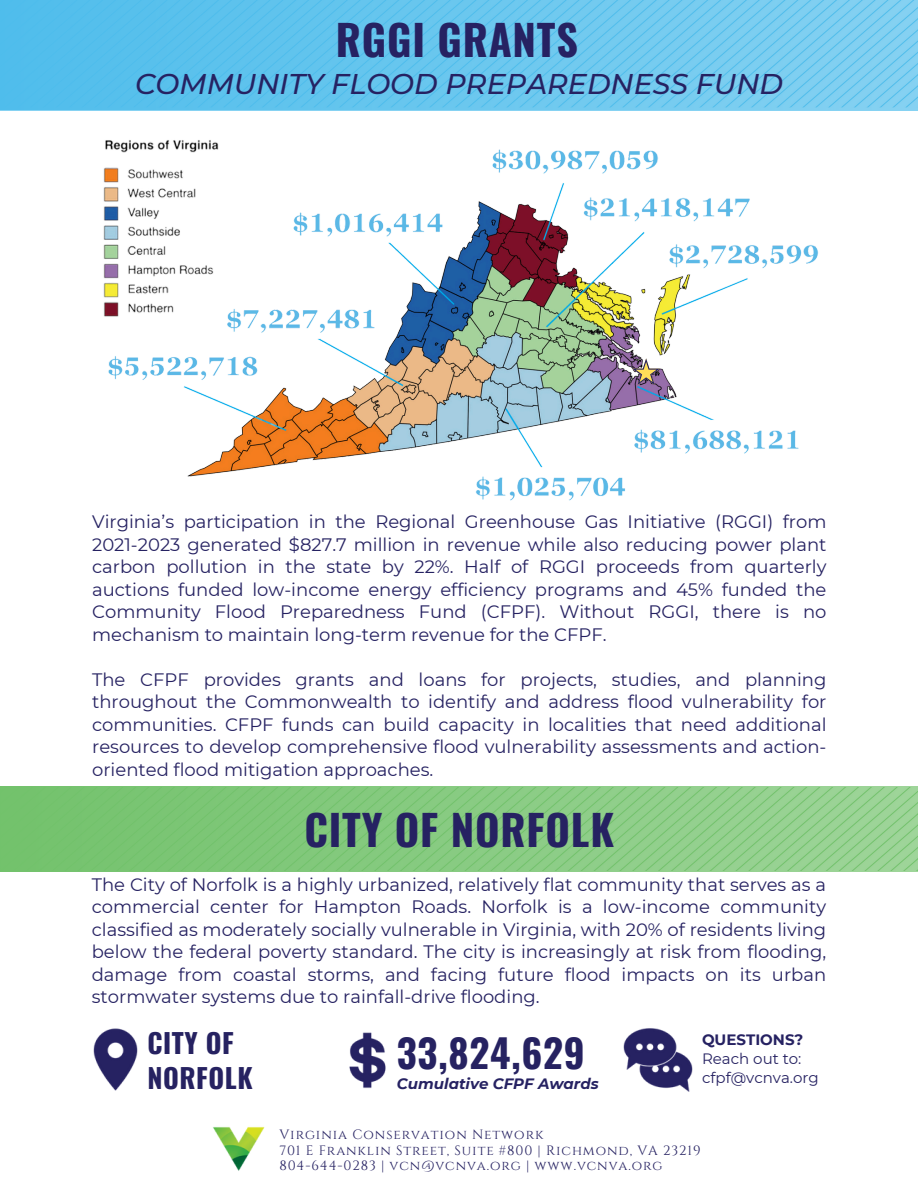
<style>
.page{position:relative;width:918px;height:1188px;background:#fff}
.page>*{position:absolute;margin:0;border:0;box-sizing:border-box;transform-origin:0 0}
.t1{font:700 42px "Oswald";letter-spacing:.02em;color:#262262}
.t2{font:700 39px "Oswald";letter-spacing:.02em;color:#262261}
.t3{font:italic 500 28.5px "Montserrat";color:#262262}
.t4{font:700 27px/34.8px "Oswald";letter-spacing:.02em;color:#262261}
.t5{font:18px/22.5px "Montserrat";color:#262262;text-align:justify}
.t6{font:15px "Montserrat";color:#262262}
.t7{font:italic 700 15px "Montserrat";color:#262262}
.t8{font:700 15px "Montserrat";color:#262262}
.t9{font:13.5px "Cinzel";letter-spacing:.065em;color:#262262}
</style>
<div class="page">
<svg style="left:0;top:0;width:918px;height:111px"></svg>
<img style="left:108px;top:149px;width:711px;height:352px">
<div style="left:188px;top:189px;width:78px;height:109px;background:#fff"></div>
<img style="left:103px;top:140px;width:125px;height:189px">
<svg style="left:632px;top:358px;width:28px;height:27px"></svg>
<img style="left:93px;top:1028px;width:45px;height:63px">
<img style="left:623px;top:1028px;width:70px;height:64px">
<img style="left:349px;top:1032px;width:37px;height:57px">
<svg style="left:0;top:786px;width:918px;height:85px"></svg>
<img style="left:213px;top:1127px;width:52px;height:44px">
<p class="t1" style="left:336px;top:7px;width:244px">RGGI GRANTS</p>
<p class="t3" style="left:135px;top:66px;width:650px">COMMUNITY FLOOD PREPAREDNESS FUND</p>
<h1 class="t5" style="left:92px;top:510px;width:736px">Virginia’s participation in the Regional Greenhouse Gas Initiative (RGGI) from 2021-2023 generated $827.7 million in revenue while also reducing power plant carbon pollution in the state by 22%. Half of RGGI proceeds from quarterly auctions funded low-income energy efficiency programs and 45% funded the Community Flood Preparedness Fund (CFPF). Without RGGI, there is no mechanism to maintain long-term revenue for the CFPF.</h1>
<h3 class="t5" style="left:92px;top:668px;width:736px">The CFPF provides grants and loans for projects, studies, and planning throughout the Commonwealth to identify and address flood vulnerability for communities. CFPF funds can build capacity in localities that need additional resources to develop comprehensive flood vulnerability assessments and action&shy;oriented flood mitigation approaches.</h3>
<p class="t1" style="left:304px;top:797px;width:311px">CITY OF NORFOLK</p>
<p class="t5" style="left:92px;top:873px;width:736px">The City of Norfolk is a highly urbanized, relatively flat community that serves as a commercial center for Hampton Roads. Norfolk is a low-income community classified as moderately socially vulnerable in Virginia, with 20% of residents living below the federal poverty standard. The city is increasingly at risk from flooding, damage from coastal storms, and facing future flood impacts on its urban stormwater systems due to rainfall-drive flooding.</p>
<h4 class="t4" style="left:148px;top:1024px;width:107px">CITY OF<br>NORFOLK</h4>
<p class="t8" style="left:702px;top:1030px;width:103px">QUESTIONS?</p>
<p class="t2" style="left:397px;top:1022px;width:190px">33,824,629</p>
<h3 class="t7" style="left:397px;top:1075px;width:203px">Cumulative CFPF Awards</h3>
<p class="t6" style="left:702px;top:1049px;width:101px">Reach out to:</p>
<h1 class="t6" style="left:702px;top:1068px;width:118px">cfpf@vcnva.org</h1>
<h5 class="t9" style="left:279px;top:1126px;width:266px">Virginia Conservation Network</h5>
<p class="t9" style="left:279px;top:1141px;width:423px">701 E Franklin Street, Suite #800 | Richmond, VA 23219</p>
<p class="t9" style="left:279px;top:1157px;width:385px">804-644-0283 | vcn@vcnva.org | www.vcnva.org</p>
</div>
